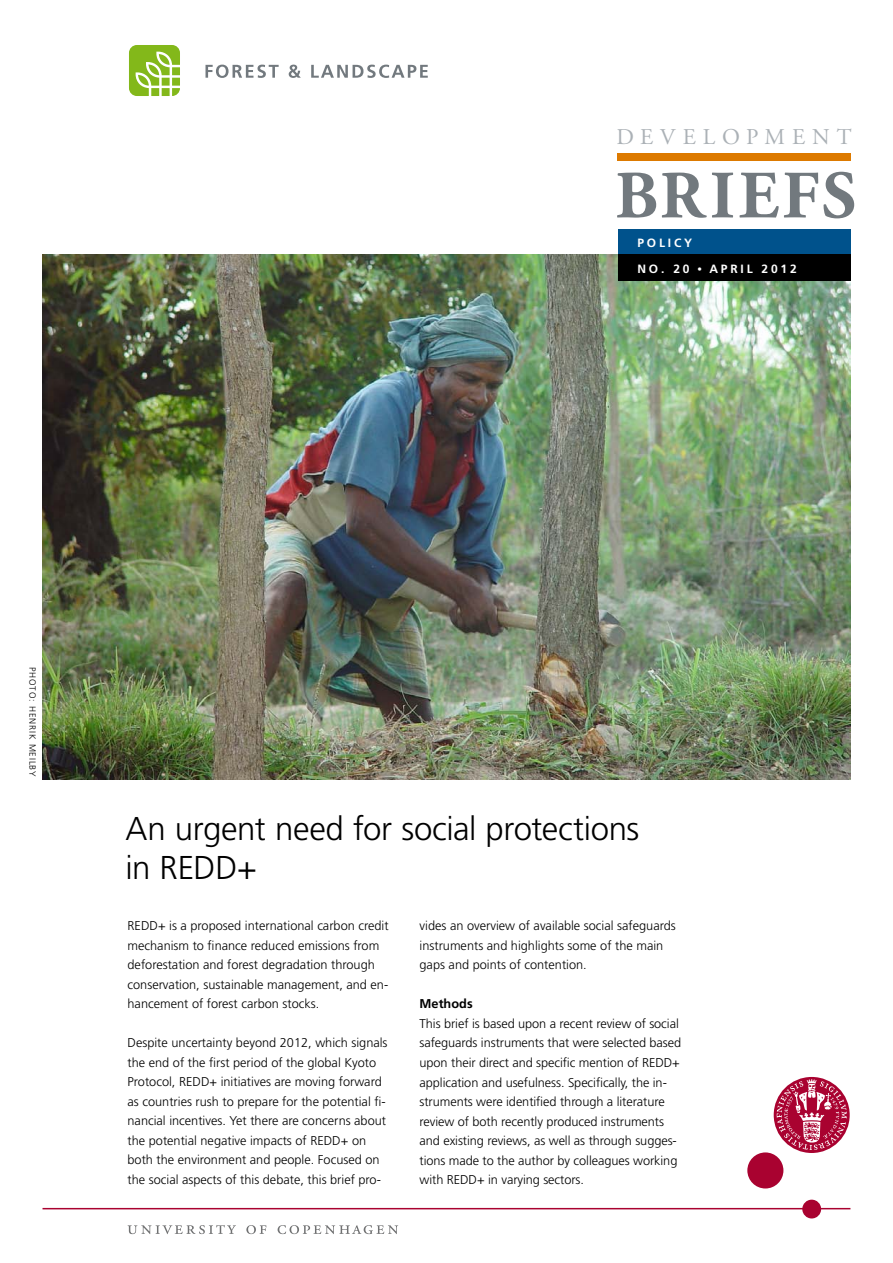
<style>
.page{position:relative;width:893px;height:1263px;background:#fff}
.page>*{position:absolute;margin:0;border:0;box-sizing:border-box;transform-origin:0 0}
.Overskrift22{font:700 67.5px "Adobe Garamond Pro";letter-spacing:.05em;color:#72797e}
.Overskrift22-2{font:300 33px/39px "Frutiger LT Std";letter-spacing:-.015em;color:#000}
.Overskrift22-3{font:22.5px "Adobe Garamond Pro";letter-spacing:.305em;color:#abb1b6}
.Foto{font:700 21px "Frutiger LT Std";color:#fff}
.Brødtekst{font:300 12.75px/19.5px "Frutiger LT Std";color:#000}
.Lille_mellemrubrik{font:700 12.75px "Frutiger LT Std";color:#000}
.Foto-2{font:700 12px "Frutiger LT Std";letter-spacing:.235em;color:#fff}
.Foto-3{font:300 9px "Frutiger LT Std";letter-spacing:.095em;color:#000}
</style>
<div class="page">
<img style="left:43px;top:254px;width:807px;height:526px">
<div style="left:618px;top:229px;width:232px;height:26px;background:#00528c"></div>
<div style="left:617px;top:153px;width:233px;height:8px;background:#dd7a00"></div>
<svg style="left:205px;top:65px;width:74px;height:13px"></svg>
<svg style="left:289px;top:65px;width:12px;height:13px"></svg>
<svg style="left:311px;top:65px;width:117px;height:13px"></svg>
<svg style="left:129px;top:45px;width:51px;height:51px"></svg>
<div style="left:618px;top:254px;width:232px;height:27px;background:#000"></div>
<hr style="left:43px;top:1208px;width:807px;height:1px;background:#a90230">
<svg style="left:774px;top:1077px;width:76px;height:76px"></svg>
<div style="left:747px;top:1152px;width:36px;height:36px;background:#a90230;border-radius:50%"></div>
<div style="left:802px;top:1200px;width:19px;height:18px;background:#a90230;border-radius:50%"></div>
<svg style="left:777px;top:1079px;width:70px;height:71px"></svg>
<svg style="left:128px;top:1225px;width:108px;height:9px"></svg>
<svg style="left:246px;top:1225px;width:20px;height:9px"></svg>
<svg style="left:278px;top:1225px;width:120px;height:9px"></svg>
<p class="Overskrift22-3" style="left:616px;top:123px;width:237px">DEVELOPMENT</p>
<p class="Overskrift22" style="left:615px;top:157px;width:242px">BRIEFS</p>
<p class="Foto-2" style="left:637px;top:235px;width:56px">POLICY</p>
<p class="Foto-2" style="left:637px;top:262px;width:54px">NO. 20</p>
<p class="Foto" style="left:697px;top:255px;width:7px">·</p>
<p class="Foto-2" style="left:709px;top:262px;width:89px">APRIL 2012</p>
<p class="Foto-3" style="left:38px;top:667px;width:112px;rotate:90deg">PHOTO: HENRIK MEILBY</p>
<p class="Overskrift22-2" style="left:125px;top:810px;width:515px">An urgent need for social protections in REDD+</p>
<p class="Brødtekst" style="left:128px;top:916px;width:263px">REDD+ is a proposed international carbon credit mechanism to finance reduced emissions from deforestation and forest degradation through conservation, sustainable management, and en&shy;hancement of forest carbon stocks.</p>
<p class="Brødtekst" style="left:128px;top:1033px;width:262px">Despite uncertainty beyond 2012, which signals the end of the first period of the global Kyoto Protocol, REDD+ initiatives are moving forward as countries rush to prepare for the potential fi&shy;nancial incentives. Yet there are concerns about the potential negative impacts of REDD+ on both the environment and people. Focused on the social aspects of this debate, this brief pro-</p>
<p class="Brødtekst" style="left:420px;top:916px;width:258px">vides an overview of available social safeguards instruments and highlights some of the main gaps and points of contention.</p>
<p class="Lille_mellemrubrik" style="left:420px;top:996px;width:55px">Methods</p>
<p class="Brødtekst" style="left:420px;top:1014px;width:263px">This brief is based upon a recent review of social safeguards instruments that were selected based upon their direct and specific mention of REDD+ application and usefulness. Specifically, the in&shy;struments were identified through a literature review of both recently produced instruments and existing reviews, as well as through sugges&shy;tions made to the author by colleagues working with REDD+ in varying sectors.</p>
</div>
